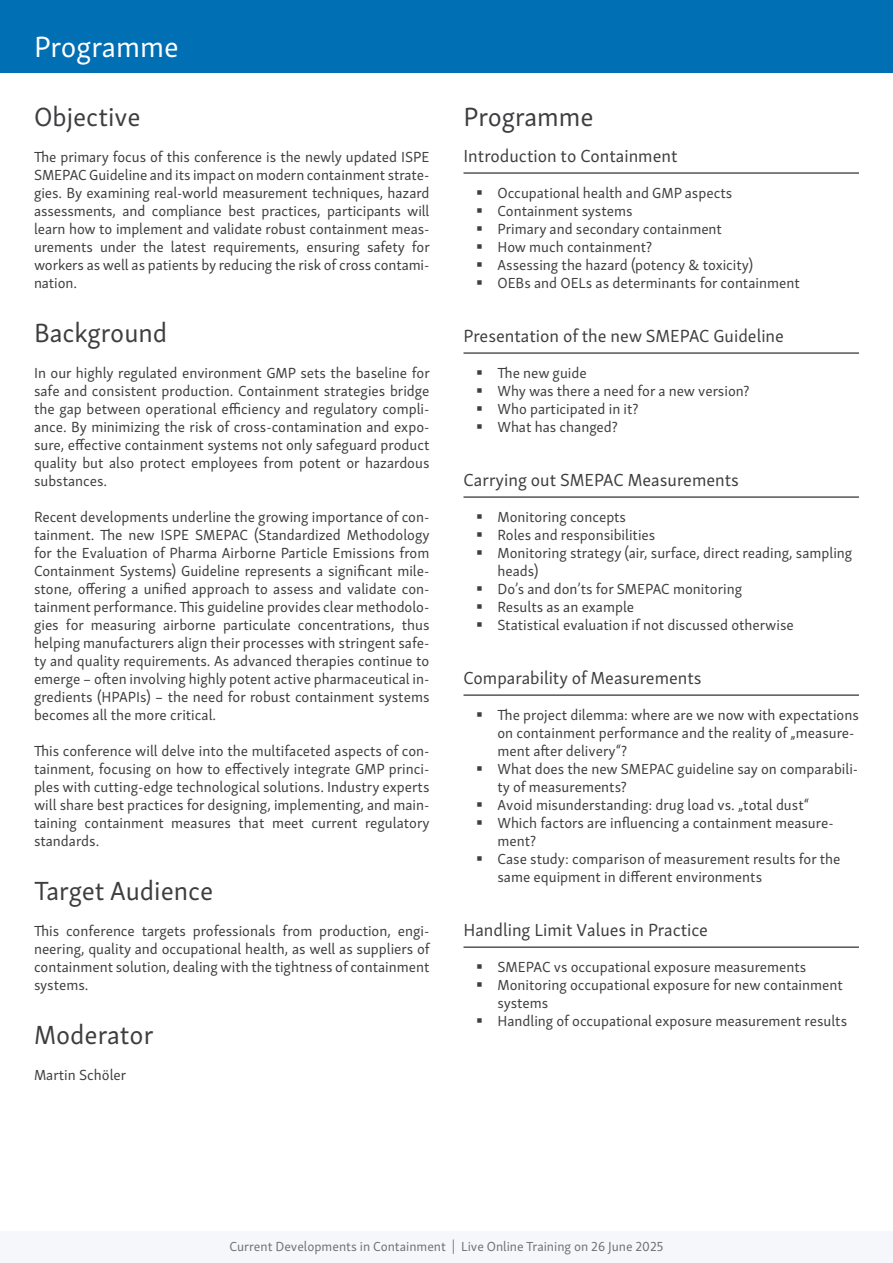
<style>
.page{position:relative;width:893px;height:1263px;background:#fff}
.page>*{position:absolute;margin:0;border:0;box-sizing:border-box;transform-origin:0 0}
.t1{font:30px "Skolar Sans Latn";color:#fff}
.t2{font:27px "Skolar Sans Latn";color:#3e3d40}
.t3{font:18px "Skolar Sans Latn";color:#3e3d40}
.t4{font:15px/18px "Skolar Sans Latn";color:#3e3d40;text-align:justify}
.t5{font:13.5px "Skolar Sans Latn";color:#707172}
</style>
<div class="page">
<div style="left:0;top:0;width:893px;height:72px;background:#006fb4"></div>
<hr style="left:463px;top:173px;width:396px;height:1px;background:#000">
<hr style="left:463px;top:353px;width:396px;height:1px;background:#000">
<hr style="left:463px;top:497px;width:396px;height:1px;background:#000">
<hr style="left:463px;top:695px;width:396px;height:1px;background:#000">
<hr style="left:463px;top:947px;width:396px;height:1px;background:#000">
<div style="left:0;top:1231px;width:893px;height:32px;background:#f5f7fb"></div>
<h1 class="t1" style="left:34px;top:24px;width:146px">Programme</h1>
<h2 class="t2" style="left:34px;top:96px;width:108px">Objective</h2>
<p class="t4" style="left:34px;top:147px;width:397px">The primary focus of this conference is the newly updated ISPE SMEPAC Guideline and its impact on modern containment strate&shy;gies. By examining real-world measurement techniques, hazard assessments, and compliance best practices, participants will learn how to implement and validate robust containment meas&shy;urements under the latest requirements, ensuring safety for workers as well as patients by reducing the risk of cross contami&shy;nation.</p>
<h2 class="t2" style="left:34px;top:312px;width:135px">Background</h2>
<p class="t4" style="left:34px;top:363px;width:397px">In our highly regulated environment GMP sets the baseline for safe and consistent production. Containment strategies bridge the gap between operational efficiency and regulatory compli&shy;ance. By minimizing the risk of cross-contamination and expo&shy;sure, effective containment systems not only safeguard product quality but also protect employees from potent or hazardous substances.</p>
<p class="t4" style="left:34px;top:507px;width:397px">Recent developments underline the growing importance of con&shy;tainment. The new ISPE SMEPAC (Standardized Methodology for the Evaluation of Pharma Airborne Particle Emissions from Containment Systems) Guideline represents a significant mile&shy;stone, offering a unified approach to assess and validate con&shy;tainment performance. This guideline provides clear methodolo&shy;gies for measuring airborne particulate concentrations, thus helping manufacturers align their processes with stringent safe&shy;ty and quality requirements. As advanced therapies continue to emerge – often involving highly potent active pharmaceutical in&shy;gredients (HPAPIs) – the need for robust containment systems becomes all the more critical.</p>
<p class="t4" style="left:34px;top:741px;width:397px">This conference will delve into the multifaceted aspects of con&shy;tainment, focusing on how to effectively integrate GMP princi&shy;ples with cutting-edge technological solutions. Industry experts will share best practices for designing, implementing, and main&shy;taining containment measures that meet current regulatory standards.</p>
<h2 class="t2" style="left:34px;top:870px;width:181px">Target Audience</h2>
<p class="t4" style="left:34px;top:921px;width:397px">This conference targets professionals from production, engi&shy;neering, quality and occupational health, as well as suppliers of containment solution, dealing with the tightness of containment systems.</p>
<h2 class="t2" style="left:34px;top:1014px;width:121px">Moderator</h2>
<p class="t4" style="left:34px;top:1065px;width:94px">Martin Schöler</p>
<h2 class="t2" style="left:463px;top:96px;width:132px">Programme</h2>
<p class="t3" style="left:463px;top:142px;width:216px">Introduction to Containment</p>
<p class="t4" style="left:497px;top:183px;width:304px;text-align:left">Occupational health and GMP aspects Containment systems<br>Primary and secondary containment<br>How much containment?<br>Assessing the hazard (potency &amp; toxicity)<br>OEBs and OELs as determinants for containment</p>
<p class="t3" style="left:463px;top:322px;width:322px">Presentation of the new SMEPAC Guideline</p>
<p class="t4" style="left:497px;top:363px;width:254px;text-align:left">The new guide<br>Why was there a need for a new version?<br>Who participated in it?<br>What has changed?</p>
<p class="t3" style="left:463px;top:466px;width:277px">Carrying out SMEPAC Measurements</p>
<p class="t4" style="left:497px;top:507px;width:356px;text-align:left">Monitoring concepts<br>Roles and responsibilities<br>Monitoring strategy (air, surface, direct reading, sampling heads)<br>Do’s and don’ts for SMEPAC monitoring<br>Results as an example<br>Statistical evaluation if not discussed otherwise</p>
<p class="t3" style="left:463px;top:664px;width:240px">Comparability of Measurements</p>
<p class="t4" style="left:497px;top:705px;width:363px;text-align:left">The project dilemma: where are we now with expectations on containment performance and the reality of „measure&shy;ment after delivery“?<br>What does the new SMEPAC guideline say on comparabili&shy;ty of measurements?<br>Avoid misunderstanding: drug load vs. „total dust“<br>Which factors are influencing a containment measure&shy;ment?<br>Case study: comparison of measurement results for the same equipment in different environments</p>
<p class="t3" style="left:463px;top:916px;width:246px">Handling Limit Values in Practice</p>
<p class="t4" style="left:497px;top:957px;width:351px;text-align:left">SMEPAC vs occupational exposure measurements Monitoring occupational exposure for new containment systems<br>Handling of occupational exposure measurement results</p>
<p class="t5" style="left:230px;top:1236px;width:435px">Current Developments in Containment | Live Online Training on 26 June 2025</p>
</div>
